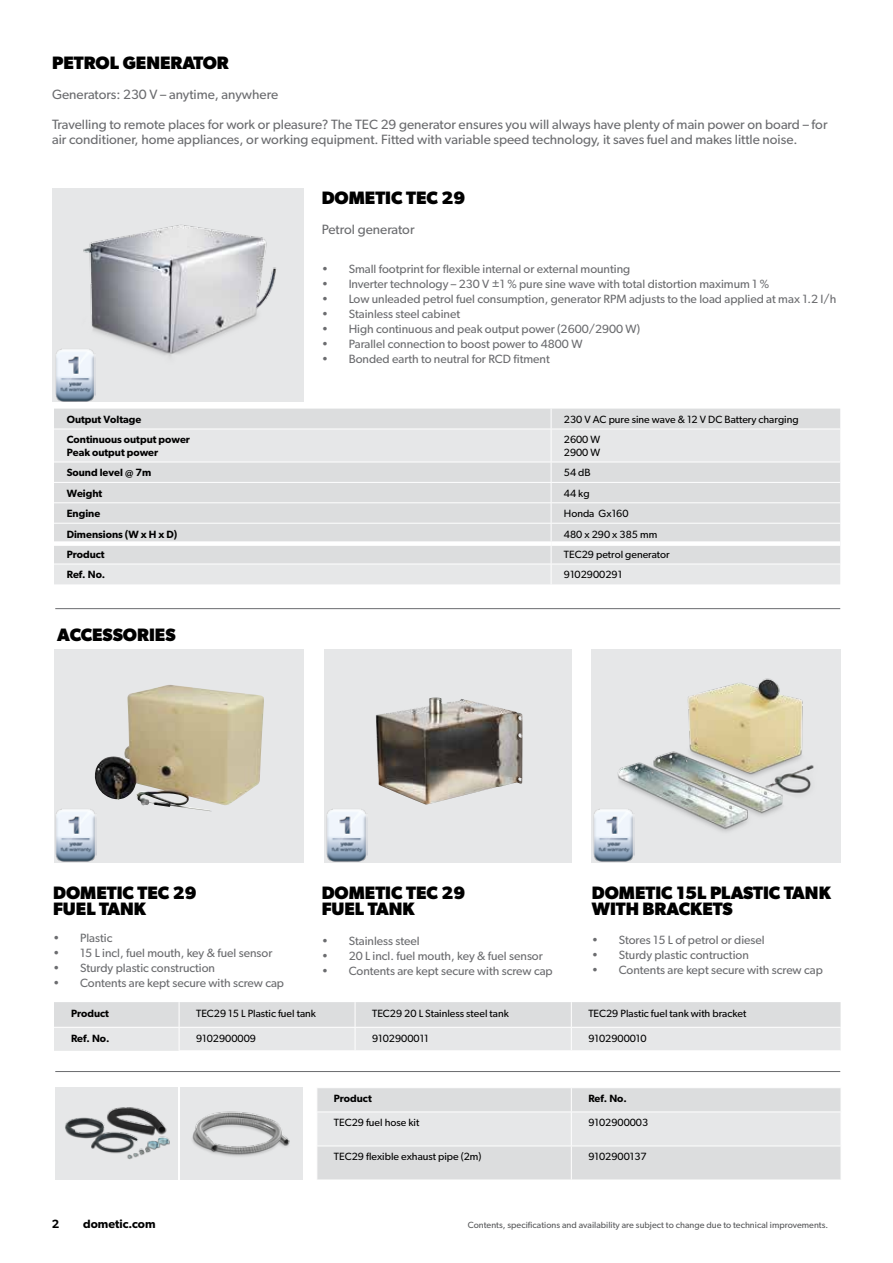
<style>
.page{position:relative;width:893px;height:1263px;background:#fff}
.page>*{position:absolute;margin:0;border:0;box-sizing:border-box;transform-origin:0 0}
.t1{font:700 18px/16.5px "Gibson";color:#000}
.t2{font:13.5px/15px "Gibson";color:#6b6c6f}
.t3{font:12px "Gibson";color:#6b6c6f}
.t4{font:600 12px "Gibson";color:#000}
.t5{font:10.5px/12.6px "Gibson";color:#000}
.t6{font:600 10.5px/12.6px "Gibson";color:#000}
.t7{font:9px "Gibson";letter-spacing:.005em;color:#58595b}
</style>
<div class="page">
<div style="left:52px;top:188px;width:252px;height:214px;background:#e6e7e8"></div>
<img style="left:83px;top:224px;width:194px;height:132px">
<img style="left:55px;top:347px;width:40px;height:55px">
<div style="left:55px;top:649px;width:249px;height:214px;background:#e6e7e8"></div>
<img style="left:94px;top:685px;width:170px;height:127px">
<img style="left:55px;top:808px;width:41px;height:54px">
<div style="left:591px;top:649px;width:249px;height:214px;background:#e6e7e8"></div>
<div style="left:55px;top:1087px;width:123px;height:93px;background:#e6e7e8"></div>
<div style="left:180px;top:1087px;width:123px;height:93px;background:#e6e7e8"></div>
<div style="left:324px;top:649px;width:247px;height:214px;background:#e6e7e8"></div>
<img style="left:376px;top:697px;width:147px;height:108px">
<img style="left:326px;top:809px;width:41px;height:53px">
<img style="left:593px;top:809px;width:41px;height:53px">
<hr style="left:55px;top:608px;width:785px;height:1px;background:#6b6c6f">
<hr style="left:55px;top:1071px;width:785px;height:1px;background:#6b6c6f">
<svg style="left:317px;top:1088px;width:524px;height:91px"></svg>
<hr style="left:316px;top:1111px;width:255px;height:1px;background:#fff">
<hr style="left:571px;top:1111px;width:270px;height:1px;background:#fff">
<hr style="left:571px;top:1112px;width:1px;height:33px;background:#fff">
<hr style="left:316px;top:1145px;width:255px;height:1px;background:#fff">
<hr style="left:571px;top:1145px;width:270px;height:1px;background:#fff">
<hr style="left:571px;top:1146px;width:1px;height:33px;background:#fff">
<div style="left:54px;top:409px;width:786px;height:20px;background:#dcddde"></div>
<svg style="left:54px;top:430px;width:786px;height:154px;fill:#dcddde"></svg>
<svg style="left:551px;top:409px;width:1px;height:20px"></svg>
<hr style="left:551px;top:429px;width:1px;height:33px;background:#fff">
<hr style="left:54px;top:462px;width:497px;height:1px;background:#fff">
<hr style="left:551px;top:462px;width:289px;height:1px;background:#fff">
<hr style="left:54px;top:482px;width:497px;height:1px;background:#fff">
<hr style="left:551px;top:482px;width:289px;height:1px;background:#fff">
<hr style="left:54px;top:502px;width:497px;height:1px;background:#fff">
<hr style="left:551px;top:502px;width:289px;height:1px;background:#fff">
<hr style="left:54px;top:523px;width:497px;height:1px;background:#fff">
<hr style="left:551px;top:523px;width:289px;height:1px;background:#fff">
<hr style="left:54px;top:564px;width:497px;height:1px;background:#fff">
<hr style="left:551px;top:564px;width:289px;height:1px;background:#fff">
<svg style="left:551px;top:462px;width:1px;height:122px"></svg>
<div style="left:54px;top:541px;width:497px;height:5px;background:#fff"></div>
<div style="left:551px;top:541px;width:289px;height:5px;background:#fff"></div>
<div style="left:54px;top:1002px;width:786px;height:49px;background:#e4e4e5"></div>
<img style="left:613px;top:678px;width:201px;height:167px">
<img style="left:192px;top:1111px;width:98px;height:46px">
<img style="left:65px;top:1107px;width:104px;height:53px">
<h1 class="t1" style="left:52px;top:54px;width:178px">PETROL GENERATOR</h1>
<p class="t2" style="left:52px;top:87px;width:228px">Generators: 230 V – anytime, anywhere</p>
<p class="t2" style="left:52px;top:117px;width:777px">Travelling to remote places for work or pleasure? The TEC 29 generator ensures you will always have plenty of main power on board – for air conditioner, home appliances, or working equipment. Fitted with variable speed technology, it saves fuel and makes little noise.</p>
<h1 class="t1" style="left:322px;top:189px;width:145px">DOMETIC TEC 29</h1>
<p class="t2" style="left:322px;top:222px;width:94px">Petrol generator</p>
<p class="t3" style="left:322px;top:262px;width:310px">• Small footprint for flexible internal or external mounting</p>
<p class="t3" style="left:322px;top:277px;width:449px">• Inverter technology – 230 V ±1 % pure sine wave with total distortion maximum 1 %</p>
<p class="t3" style="left:322px;top:292px;width:516px">• Low unleaded petrol fuel consumption, generator RPM adjusts to the load applied at max 1.2 I/h</p>
<p class="t3" style="left:322px;top:307px;width:140px">• Stainless steel cabinet</p>
<p class="t3" style="left:322px;top:322px;width:320px">• High continuous and peak output power (2600/2900 W)</p>
<p class="t3" style="left:322px;top:337px;width:262px">• Parallel connection to boost power to 4800 W</p>
<p class="t3" style="left:322px;top:352px;width:230px">• Bonded earth to neutral for RCD fitment</p>
<p class="t6" style="left:67px;top:413px;width:76px">Output Voltage</p>
<p class="t5" style="left:564px;top:413px;width:236px">230 V AC pure sine wave &amp; 12 V DC Battery charging</p>
<p class="t6" style="left:67px;top:433px;width:125px">Continuous output power<br>Peak output power</p>
<p class="t5" style="left:564px;top:433px;width:38px">2600 W<br>2900 W</p>
<p class="t6" style="left:67px;top:466px;width:86px">Sound level @ 7m</p>
<p class="t5" style="left:564px;top:466px;width:28px">54 dB</p>
<p class="t6" style="left:67px;top:487px;width:37px">Weight</p>
<p class="t5" style="left:564px;top:487px;width:27px">44 kg</p>
<p class="t6" style="left:67px;top:507px;width:35px">Engine</p>
<p class="t5" style="left:564px;top:507px;width:66px">Honda Gx160</p>
<p class="t6" style="left:67px;top:527px;width:112px">Dimensions (W x H x D)</p>
<p class="t5" style="left:564px;top:527px;width:95px">480 x 290 x 385 mm</p>
<p class="t6" style="left:67px;top:548px;width:39px">Product</p>
<p class="t5" style="left:564px;top:548px;width:107px">TEC29 petrol generator</p>
<p class="t6" style="left:67px;top:568px;width:40px">Ref. No.</p>
<p class="t5" style="left:564px;top:568px;width:60px">9102900291</p>
<h1 class="t1" style="left:57px;top:626px;width:120px">ACCESSORIES</h1>
<h1 class="t1" style="left:53px;top:884px;width:145px">DOMETIC TEC 29<br>FUEL TANK</h1>
<p class="t3" style="left:53px;top:931px;width:61px">• Plastic</p>
<p class="t3" style="left:53px;top:946px;width:221px">• 15 L incl, fuel mouth, key &amp; fuel sensor</p>
<p class="t3" style="left:53px;top:961px;width:164px">• Sturdy plastic construction</p>
<p class="t3" style="left:53px;top:976px;width:233px">• Contents are kept secure with screw cap</p>
<h1 class="t1" style="left:322px;top:884px;width:145px">DOMETIC TEC 29<br>FUEL TANK</h1>
<p class="t3" style="left:322px;top:934px;width:99px">• Stainless steel</p>
<p class="t3" style="left:322px;top:949px;width:223px">• 20 L incl. fuel mouth, key &amp; fuel sensor</p>
<p class="t3" style="left:322px;top:964px;width:233px">• Contents are kept secure with screw cap</p>
<h1 class="t1" style="left:592px;top:884px;width:241px">DOMETIC 15L PLASTIC TANK<br>WITH BRACKETS</h1>
<p class="t3" style="left:592px;top:932px;width:175px">• Stores 15 L of petrol or diesel</p>
<p class="t3" style="left:592px;top:947px;width:159px">• Sturdy plastic contruction</p>
<p class="t3" style="left:592px;top:962px;width:233px">• Contents are kept secure with screw cap</p>
<p class="t6" style="left:71px;top:1006px;width:39px">Product</p>
<p class="t5" style="left:196px;top:1006px;width:121px">TEC29 15 L Plastic fuel tank</p>
<p class="t5" style="left:372px;top:1006px;width:138px">TEC29 20 L Stainless steel tank</p>
<p class="t5" style="left:588px;top:1006px;width:160px">TEC29 Plastic fuel tank with bracket</p>
<p class="t6" style="left:71px;top:1031px;width:40px">Ref. No.</p>
<p class="t5" style="left:196px;top:1031px;width:61px">9102900009</p>
<p class="t5" style="left:372px;top:1031px;width:58px">9102900011</p>
<p class="t5" style="left:588px;top:1031px;width:60px">9102900010</p>
<p class="t6" style="left:334px;top:1092px;width:39px">Product</p>
<p class="t6" style="left:588px;top:1092px;width:40px">Ref. No.</p>
<p class="t5" style="left:334px;top:1116px;width:87px">TEC29 fuel hose kit</p>
<p class="t5" style="left:588px;top:1116px;width:61px">9102900003</p>
<p class="t5" style="left:334px;top:1150px;width:149px">TEC29 flexible exhaust pipe (2m)</p>
<p class="t5" style="left:588px;top:1150px;width:60px">9102900137</p>
<p class="t4" style="left:52px;top:1216px;width:9px">2</p>
<p class="t4" style="left:83px;top:1216px;width:74px">dometic.com</p>
<p class="t7" style="left:468px;top:1219px;width:362px">Contents, specifications and availability are subject to change due to technical improvements.</p>
</div>
